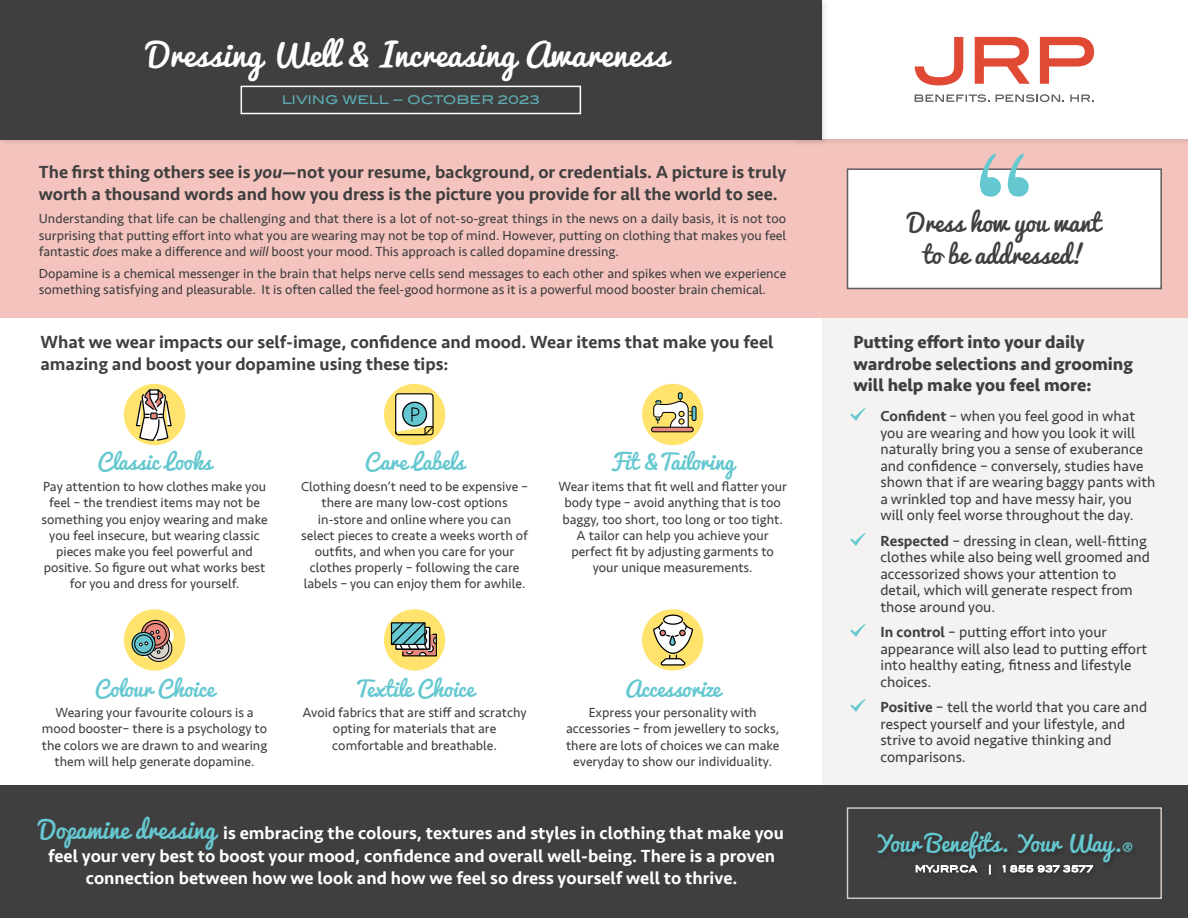
<style>
.page{position:relative;width:1188px;height:918px;background:#fff}
.page>*{position:absolute;margin:0;border:0;box-sizing:border-box;transform-origin:0 0}
.t1{font:31.5px "Pacifico";color:#fff;scale:1.04 1}
.t2{font:24px/31.5px "Pacifico";color:#3f3f3f;text-align:center}
.t3{font:22.95px "Pacifico";color:#65c8d0}
.t4{font:21px "Pacifico";color:#65c8d0}
.t5{font:500 18px/21.6px "Seravek";color:#3f3f3f}
.t6{font:500 18px/22.5px "Seravek";color:#fff;text-align:center}
.t7{font:700 18px/21.6px "Seravek";color:#3f3f3f}
.t8{font:15px/16.5px "Seravek";color:#3f3f3f}
.t9{font:13.5px/16.2px "Seravek";color:#3f3f3f;text-align:center}
.t10{font:12px "Blair ITC Std";letter-spacing:-.01em;color:#65c8d0;scale:1.04 1}
.s1{font-style:italic}
.s2{font-family:"Pacifico";font-weight:400;font-size:24px;color:#65c8d0}
.s3{font-weight:500}
.s4{font-size:12.45px}
</style>
<div class="page">
<div style="left:822px;top:318px;width:366px;height:476px;background:#f5f3f1"></div>
<div style="left:0;top:139px;width:1188px;height:179px;background:#f4c3be"></div>
<svg style="left:915px;top:94px;width:74px;height:8px"></svg>
<svg style="left:996px;top:94px;width:68px;height:8px"></svg>
<svg style="left:1070px;top:95px;width:24px;height:7px"></svg>
<svg style="left:975px;top:37px;width:55px;height:47px"></svg>
<svg style="left:1040px;top:37px;width:54px;height:47px"></svg>
<svg style="left:915px;top:37px;width:48px;height:48px"></svg>
<div style="left:0;top:786px;width:1188px;height:132px;background:#3f3f3f"></div>
<img style="left:0;top:2px;width:831px;height:143px">
<div style="left:0;top:0;width:822px;height:139px;background:#3f3f3f"></div>
<div style="left:241px;top:86px;width:340px;height:28px;border:2px solid #fff"></div>
<img style="left:915px;top:861px;width:181px;height:14px">
<svg style="left:916px;top:865px;width:61px;height:7px"></svg>
<svg style="left:1003px;top:865px;width:90px;height:7px"></svg>
<div style="left:847px;top:807px;width:315px;height:92px;border:1px solid #dbd0c8"></div>
<div style="left:847px;top:168px;width:315px;height:121px;background:#fff;border:2px solid #605f5f"></div>
<svg style="left:980px;top:154px;width:49px;height:43px"></svg>
<div style="left:124px;top:384px;width:61px;height:61px;background:#ffe36c;border-radius:50%"></div>
<svg style="left:135px;top:387px;width:38px;height:59px"></svg>
<div style="left:124px;top:609px;width:61px;height:62px;background:#ffe36c;border-radius:50%"></div>
<svg style="left:131px;top:619px;width:43px;height:44px"></svg>
<div style="left:384px;top:384px;width:61px;height:61px;background:#ffe36c;border-radius:50%"></div>
<svg style="left:395px;top:393px;width:39px;height:43px;background:#aabbad"></svg>
<div style="left:384px;top:609px;width:61px;height:62px;background:#ffe36c;border-radius:50%"></div>
<svg style="left:390px;top:621px;width:47px;height:36px;background:#81927d"></svg>
<div style="left:642px;top:384px;width:61px;height:61px;background:#ffe36c;border-radius:50%"></div>
<div style="left:652px;top:427px;width:41px;height:5px;background:#ea877d;border-radius:2px"></div>
<div style="left:651px;top:427px;width:43px;height:5px;border:1px solid #000;border-radius:2px"></div>
<div style="left:678px;top:392px;width:5px;height:8px;border:1px solid #000;border-radius:2px"></div>
<svg style="left:653px;top:393px;width:39px;height:35px"></svg>
<hr style="left:692px;top:406px;width:4px;height:15px;background:#65c8d0;border-radius:2px">
<div style="left:692px;top:406px;width:5px;height:15px;border:1px solid #000;border-radius:2px"></div>
<div style="left:642px;top:609px;width:61px;height:62px;background:#ffe36c;border-radius:50%"></div>
<div style="left:663px;top:615px;width:19px;height:9px;background:#fff;border-radius:50%"></div>
<div style="left:663px;top:615px;width:20px;height:10px;border:1px solid #000;border-radius:50%"></div>
<svg style="left:652px;top:621px;width:41px;height:45px"></svg>
<div style="left:679px;top:630px;width:7px;height:6px;border:1px solid #000;border-radius:50%"></div>
<h1 class="t1" style="left:147px;top:27px;width:502px">Dressing Well &amp; Increasing Awareness</h1>
<p class="t10" style="left:282px;top:93px;width:250px">LIVING WELL – OCTOBER 2023</p>
<h3 class="t5" style="left:39px;top:161px;width:749px">The first thing others see is <span class="s1">you</span>—not your resume, background, or credentials. A picture is truly worth a thousand words and how you dress is the picture you provide for all the world to see.</h3>
<p class="t9" style="left:39px;top:211px;width:749px;text-align:justify">Understanding that life can be challenging and that there is a lot of not-so-great things in the news on a daily basis, it is not too surprising that putting effort into what you are wearing may not be top of mind. However, putting on clothing that makes you feel fantastic <span class="s1">does</span> make a difference and <span class="s1">will</span> boost your mood. This approach is called dopamine dressing.</p>
<p class="t9" style="left:39px;top:265px;width:749px;text-align:left">Dopamine is a chemical messenger in the brain that helps nerve cells send messages to each other and spikes when we experience something satisfying and pleasurable. It is often called the feel-good hormone as it is a powerful mood booster brain chemical.</p>
<h3 class="t5" style="left:40px;top:331px;width:735px">What we wear impacts our self-image, confidence and mood. Wear items that make you feel amazing and boost your dopamine using these tips:</h3>
<h3 class="t4" style="left:98px;top:444px;width:115px">Classic Looks</h3>
<p class="t9" style="left:42px;top:479px;width:228px">Pay attention to how clothes make you feel – the trendiest items may not be something you enjoy wearing and make you feel insecure, but wearing classic pieces make you feel powerful and positive. So figure out what works best for you and dress for yourself.</p>
<h3 class="t4" style="left:95px;top:670px;width:121px">Colour Choice</h3>
<p class="t9" style="left:42px;top:705px;width:227px">Wearing your favourite colours is a mood booster– there is a psychology to the colors we are drawn to and wearing them will help generate dopamine.</p>
<h3 class="t4" style="left:365px;top:444px;width:101px">Care Labels</h3>
<p class="t9" style="left:301px;top:479px;width:229px">Clothing doesn’t need to be expensive – there are many low-cost options in-store and online where you can select pieces to create a weeks worth of outfits, and when you care for your clothes properly – following the care labels – you can enjoy them for awhile.</p>
<h3 class="t4" style="left:611px;top:444px;width:126px">Fit &amp;Tailoring</h3>
<p class="t9" style="left:558px;top:479px;width:230px">Wear items that fit well and flatter your body type – avoid anything that is too baggy, too short, too long or too tight.<br>A tailor can help you achieve your perfect fit by adjusting garments to your unique measurements.</p>
<h3 class="t4" style="left:355px;top:670px;width:120px">Textile Choice</h3>
<p class="t9" style="left:303px;top:705px;width:226px">Avoid fabrics that are stiff and scratchy opting for materials that are comfortable and breathable.</p>
<h3 class="t4" style="left:625px;top:670px;width:96px">Accessorize</h3>
<p class="t9" style="left:566px;top:705px;width:215px">Express your personality with accessories – from jewellery to socks, there are lots of choices we can make everyday to show our individuality.</p>
<p class="t6" style="left:39px;top:822px;width:746px"><span class="s2">Dopamine dressing</span> is embracing the colours, textures and styles in clothing that make you feel your very best to boost your mood, confidence and overall well-being. There is a proven connection between how we look and how we feel so dress yourself well to thrive.</p>
<h2 class="t2" style="left:908px;top:207px;width:194px">Dress how you want to be addressed!</h2>
<h3 class="t7" style="left:853px;top:331px;width:281px">Putting effort into your daily wardrobe selections and grooming will help make you feel more:</h3>
<p class="t8" style="left:880px;top:408px;width:277px"><span class="s3">Confident</span> – when you feel good in what you are wearing and how you look it will naturally bring you a sense of exuberance and confidence – conversely, studies have shown that if are wearing baggy pants with a wrinkled top and have messy hair, you will only feel worse throughout the day.</p>
<p class="t8" style="left:880px;top:532px;width:271px"><span class="s3">Respected</span> – dressing in clean, well-fitting clothes while also being well groomed and accessorized shows your attention to detail, which will generate respect from those around you.</p>
<p class="t8" style="left:880px;top:624px;width:268px"><span class="s3">In control</span> – putting effort into your appearance will also lead to putting effort into healthy eating, fitness and lifestyle choices.</p>
<p class="t8" style="left:880px;top:699px;width:268px"><span class="s3">Positive</span> – tell the world that you care and respect yourself and your lifestyle, and strive to avoid negative thinking and comparisons.</p>
<h3 class="t3" style="left:876px;top:823px;width:259px">Your Benefits. Your Way.<span class="s4">®</span></h3>
</div>
